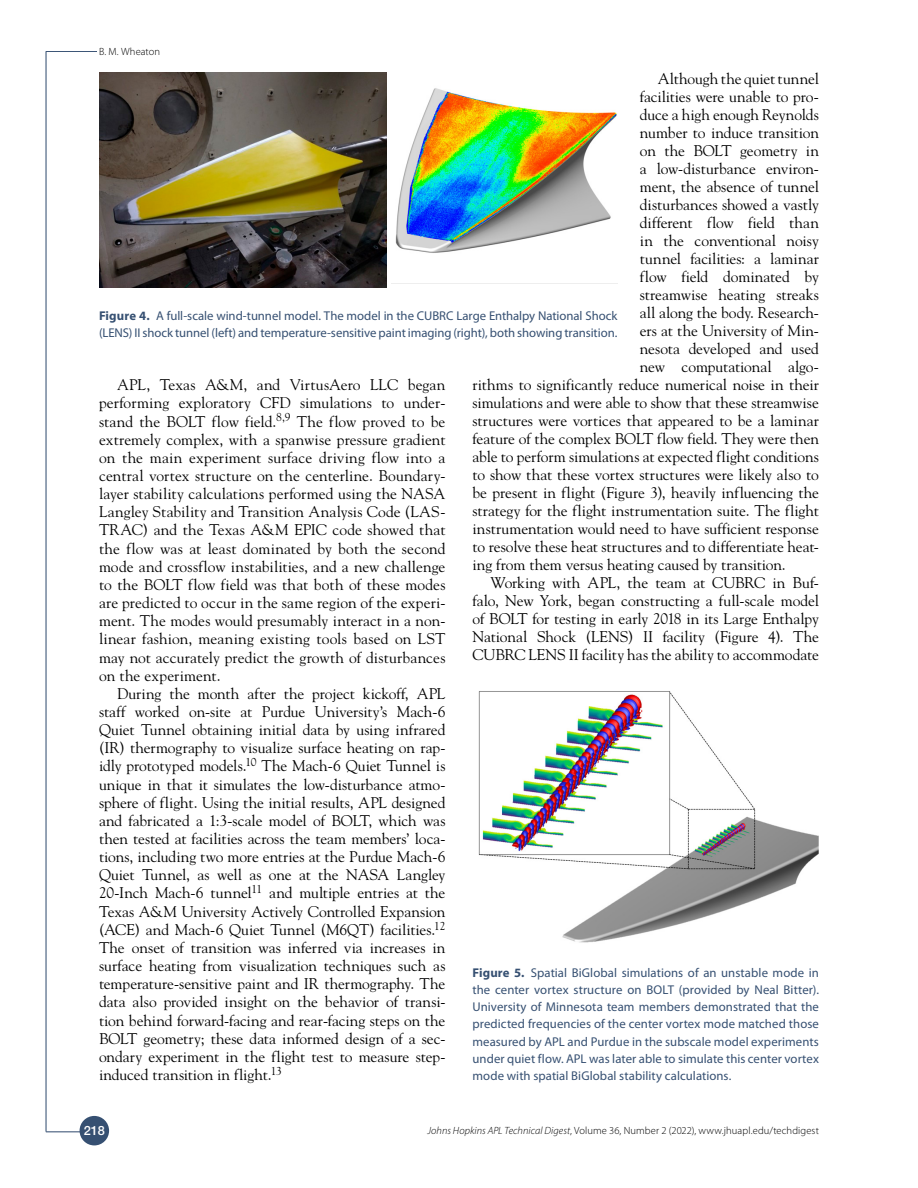
<style>
.page{position:relative;width:918px;height:1188px;background:#fff}
.page>*{position:absolute;margin:0;border:0;box-sizing:border-box;transform-origin:0 0}
.Body{font:15.45px/18.1px "Hopkins Goudy";letter-spacing:-.005em;color:#000;text-align:justify}
.FigCaption{font:12.75px/17.2px "Myriad Pro";color:#365072}
.t1{font:500 12.75px "Helvetica Neue LT Std";color:#fff}
.t2{font:300 10.5px "Myriad Pro";letter-spacing:.01em;color:#000}
.s1{font-weight:700}
.s2{font-style:italic}
</style>
<div class="page">
<hr style="left:46px;top:51px;width:1px;height:1081px;background:#365072">
<hr style="left:46px;top:1132px;width:36px;height:1px;background:#365072">
<hr style="left:46px;top:51px;width:51px;height:1px;background:#365072">
<div style="left:80px;top:1116px;width:29px;height:29px;background:#365072;border-radius:50%"></div>
<img style="left:99px;top:72px;width:288px;height:216px">
<img style="left:395px;top:88px;width:222px;height:165px">
<img style="left:478px;top:691px;width:341px;height:252px">
<p class="t2" style="left:99px;top:45px;width:63px">B. M. Wheaton</p>
<p class="Body" style="left:658px;top:70px;width:163px">Although the quiet tunnel</p>
<p class="Body" style="left:640px;top:88px;width:181px">facilities were unable to pro-</p>
<p class="Body" style="left:640px;top:106px;width:181px">duce a high enough Reynolds</p>
<p class="Body" style="left:640px;top:124px;width:181px">number to induce transition</p>
<p class="Body" style="left:640px;top:142px;width:181px">on the BOLT geometry in</p>
<p class="Body" style="left:640px;top:160px;width:181px">a low-disturbance environ-</p>
<p class="Body" style="left:640px;top:178px;width:181px">ment, the absence of tunnel</p>
<p class="Body" style="left:640px;top:196px;width:181px">disturbances showed a vastly</p>
<p class="Body" style="left:640px;top:214px;width:181px">different flow field than</p>
<p class="Body" style="left:640px;top:232px;width:181px">in the conventional noisy</p>
<p class="Body" style="left:640px;top:250px;width:181px">tunnel facilities: a laminar</p>
<p class="Body" style="left:640px;top:268px;width:181px">flow field dominated by</p>
<p class="Body" style="left:640px;top:286px;width:181px">streamwise heating streaks</p>
<p class="Body" style="left:640px;top:304px;width:181px">all along the body. Research-</p>
<p class="Body" style="left:640px;top:322px;width:181px">ers at the University of Min-</p>
<p class="Body" style="left:640px;top:340px;width:181px">nesota developed and used</p>
<p class="Body" style="left:640px;top:358px;width:181px">new computational algo-</p>
<p class="Body" style="left:472px;top:376px;width:348px">rithms to significantly reduce numerical noise in their</p>
<p class="Body" style="left:472px;top:394px;width:348px">simulations and were able to show that these streamwise</p>
<p class="Body" style="left:472px;top:412px;width:348px">structures were vortices that appeared to be a laminar</p>
<p class="Body" style="left:472px;top:430px;width:348px">feature of the complex BOLT flow field. They were then</p>
<p class="Body" style="left:472px;top:448px;width:348px">able to perform simulations at expected flight conditions</p>
<p class="Body" style="left:472px;top:466px;width:348px">to show that these vortex structures were likely also to</p>
<p class="Body" style="left:472px;top:484px;width:348px">be present in flight (Figure 3), heavily influencing the</p>
<p class="Body" style="left:472px;top:502px;width:348px">strategy for the flight instrumentation suite. The flight</p>
<p class="Body" style="left:472px;top:520px;width:348px">instrumentation would need to have sufficient response</p>
<p class="Body" style="left:472px;top:538px;width:348px">to resolve these heat structures and to differentiate heat-</p>
<p class="Body" style="left:472px;top:556px;width:315px">ing from them versus heating caused by transition.</p>
<p class="Body" style="left:472px;top:574px;width:348px;text-indent:18px">Working with APL, the team at CUBRC in Buf&shy;falo, New York, began constructing a full-scale model of BOLT for testing in early 2018 in its Large Enthalpy National Shock (LENS) II facility (Figure 4). The CUBRC LENS II facility has the ability to accommodate</p>
<p class="FigCaption" style="left:99px;top:307px;width:520px"><span class="s1">Figure 4.</span> A full-scale wind-tunnel model. The model in the CUBRC Large Enthalpy National Shock (LENS) II shock tunnel (left) and temperature-sensitive paint imaging (right), both showing transition.</p>
<p class="Body" style="left:99px;top:376px;width:348px;text-indent:18px">APL, Texas A&amp;M, and VirtusAero LLC began performing exploratory CFD simulations to under&shy;stand the BOLT flow field.<sup>8,9</sup> The flow proved to be extremely complex, with a spanwise pressure gradient on the main experiment surface driving flow into a central vortex structure on the centerline. Boundary&shy;layer stability calculations performed using the NASA Langley Stability and Transition Analysis Code (LAS-TRAC) and the Texas A&amp;M EPIC code showed that the flow was at least dominated by both the second mode and crossflow instabilities, and a new challenge to the BOLT flow field was that both of these modes are predicted to occur in the same region of the experi&shy;ment. The modes would presumably interact in a non&shy;linear fashion, meaning existing tools based on LST may not accurately predict the growth of disturbances on the experiment.</p>
<p class="Body" style="left:99px;top:684px;width:348px;text-indent:18px">During the month after the project kickoff, APL staff worked on-site at Purdue University’s Mach-6<br>Quiet Tunnel obtaining initial data by using infrared (IR) thermography to visualize surface heating on rap&shy;idly prototyped models.<sup>10</sup> The Mach-6 Quiet Tunnel is unique in that it simulates the low-disturbance atmo&shy;sphere of flight. Using the initial results, APL designed and fabricated a 1:3-scale model of BOLT, which was then tested at facilities across the team members’ loca&shy;tions, including two more entries at the Purdue Mach-6<br>Quiet Tunnel, as well as one at the NASA Langley 20-Inch Mach-6 tunnel<sup>11</sup> and multiple entries at the Texas A&amp;M University Actively Controlled Expansion (ACE) and Mach-6 Quiet Tunnel (M6QT) facilities.<sup>12<br></sup>The onset of transition was inferred via increases in surface heating from visualization techniques such as temperature-sensitive paint and IR thermography. The data also provided insight on the behavior of transi&shy;tion behind forward-facing and rear-facing steps on the BOLT geometry; these data informed design of a sec&shy;ondary experiment in the flight test to measure step&shy;induced transition in flight.<sup>13</sup></p>
<p class="FigCaption" style="left:472px;top:963px;width:348px;text-align:justify"><span class="s1">Figure 5.</span> Spatial BiGlobal simulations of an unstable mode in the center vortex structure on BOLT (provided by Neal Bitter).<br>University of Minnesota team members demonstrated that the predicted frequencies of the center vortex mode matched those measured by APL and Purdue in the subscale model experiments under quiet flow. APL was later able to simulate this center vortex mode with spatial BiGlobal stability calculations.</p>
<p class="t1" style="left:84px;top:1123px;width:23px">218</p>
<p class="t2" style="left:428px;top:1124px;width:393px"><span class="s2">Johns Hopkins APL Technical Digest</span>, Volume 36, Number 2 (2022), www.jhuapl.edu/techdigest</p>
</div>
